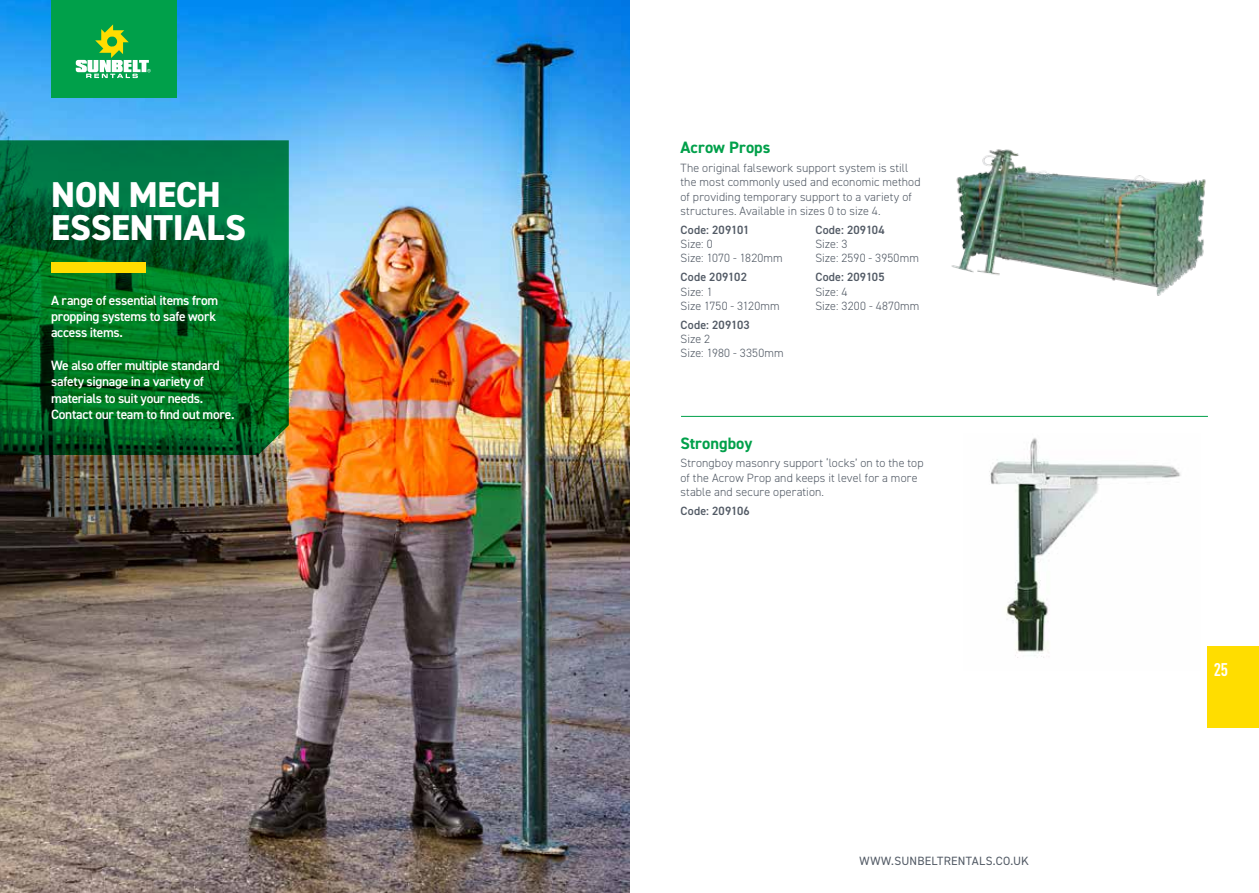
<style>
.page{position:relative;width:1259px;height:893px;background:#fff}
.page>*{position:absolute;margin:0;border:0;box-sizing:border-box;transform-origin:0 0}
.t1{font:800 36px/33px "DIN2014";letter-spacing:-.005em;color:#fff}
.t2{font:700 condensed 18.15px "DINOT";color:#fff}
.t3{font:700 16.5px "DIN2014";color:#00a04a}
.t4{font:600 13.5px/16.2px "DIN2014";letter-spacing:-.025em;color:#fff}
.t5{font:300 12px/14.4px "DIN2014";letter-spacing:.01em;color:#525a65}
.t6{font:600 12px "DIN2014";letter-spacing:.015em;color:#525a65}
.t7{font:12px "DIN2014";letter-spacing:.02em;color:#525a65}
</style>
<div class="page">
<img style="left:989px;top:438px;width:192px;height:220px">
<img style="left:0;top:0;width:629px;height:893px">
<svg style="left:0;top:140px;width:289px;height:315px;background:#016d2c"></svg>
<div style="left:51px;top:262px;width:95px;height:11px;background:#fd0"></div>
<img style="left:951px;top:149px;width:255px;height:147px">
<hr style="left:681px;top:416px;width:527px;height:1px;background:#00a04a">
<div style="left:51px;top:0;width:126px;height:98px;background:#00a04a"></div>
<svg style="left:76px;top:24px;width:75px;height:54px"></svg>
<div style="left:1208px;top:646px;width:51px;height:82px;background:#fd0"></div>
<h1 class="t1" style="left:51px;top:178px;width:196px">NON MECH<br>ESSENTIALS</h1>
<p class="t4" style="left:51px;top:292px;width:169px">A range of essential items from propping systems to safe work access items.</p>
<p class="t4" style="left:51px;top:357px;width:185px">We also offer multiple standard safety signage in a variety of materials to suit your needs.<br>Contact our team to find out more.</p>
<h3 class="t3" style="left:680px;top:137px;width:91px">Acrow Props</h3>
<p class="t5" style="left:680px;top:161px;width:242px">The original falsework support system is still the most commonly used and economic method of providing temporary support to a variety of structures. Available in sizes 0 to size 4.</p>
<p class="t6" style="left:680px;top:222px;width:70px">Code: 209101</p>
<p class="t5" style="left:680px;top:237px;width:104px">Size: 0<br>Size: 1070 - 1820mm</p>
<p class="t6" style="left:680px;top:269px;width:68px">Code 209102</p>
<p class="t5" style="left:680px;top:284px;width:101px">Size: 1<br>Size 1750 - 3120mm</p>
<p class="t6" style="left:680px;top:316px;width:71px">Code: 209103</p>
<p class="t5" style="left:680px;top:332px;width:105px">Size 2<br>Size: 1980 - 3350mm</p>
<p class="t6" style="left:815px;top:222px;width:71px">Code: 209104</p>
<p class="t5" style="left:815px;top:237px;width:105px">Size: 3<br>Size: 2590 - 3950mm</p>
<p class="t6" style="left:815px;top:269px;width:71px">Code: 209105</p>
<p class="t5" style="left:815px;top:284px;width:105px">Size: 4<br>Size: 3200 - 4870mm</p>
<h3 class="t3" style="left:680px;top:432px;width:73px">Strongboy</h3>
<p class="t5" style="left:680px;top:456px;width:244px">Strongboy masonry support ‘locks’ on to the top of the Acrow Prop and keeps it level for a more stable and secure operation.</p>
<p class="t6" style="left:680px;top:502px;width:71px">Code: 209106</p>
<p class="t7" style="left:859px;top:854px;width:171px">WWW.SUNBELTRENTALS.CO.UK</p>
<h2 class="t2" style="left:1213px;top:656px;width:16px">25</h2>
</div>
